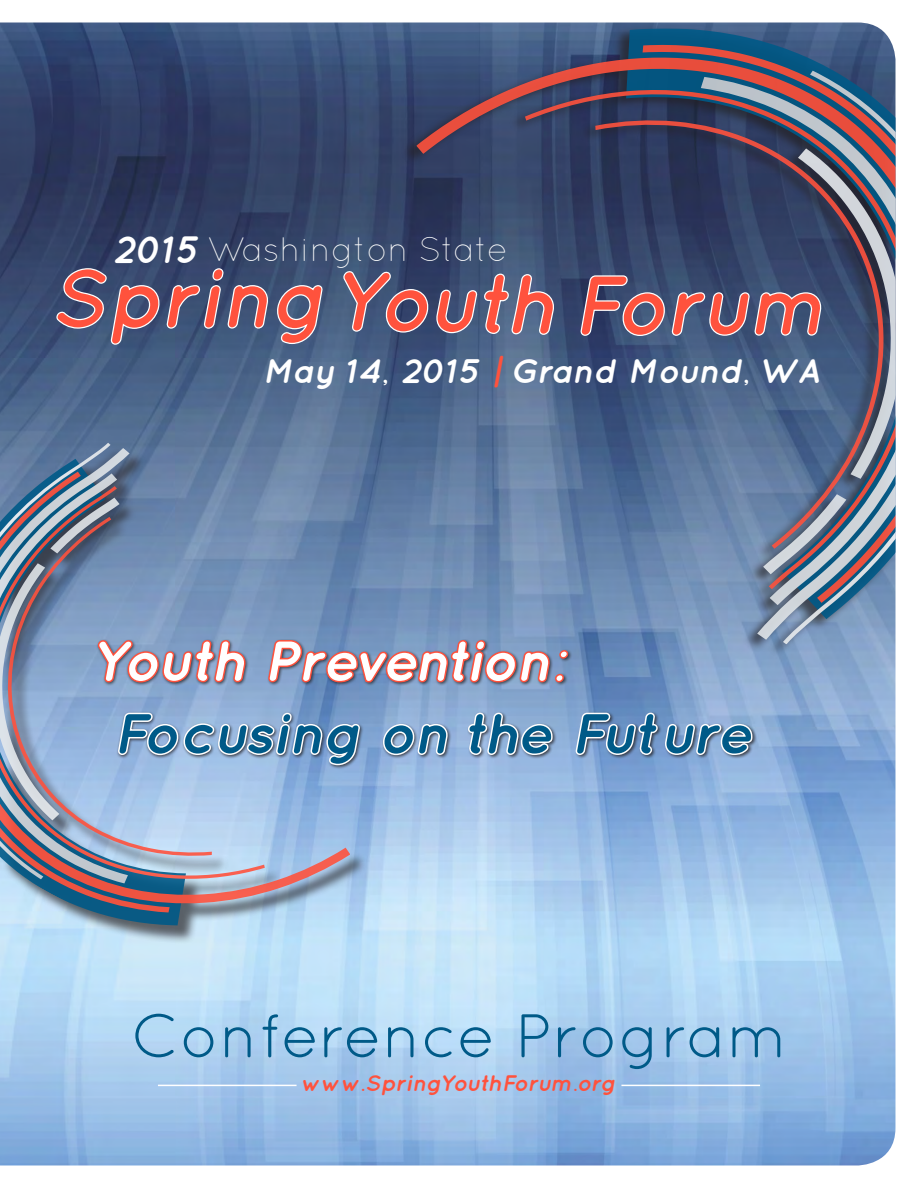
<style>
.page{position:relative;width:918px;height:1188px;background:#fff}
.page>*{position:absolute;margin:0;border:0;box-sizing:border-box;transform-origin:0 0}
.t1{font:italic 700 84.6px "Quicksand";color:#ff523d}
.main_content{font:61.5px "Quicksand";color:#005a88;scale:1.04 1}
.main_content-2{font:italic 700 56.1px "Quicksand";letter-spacing:-.02em;color:#005a88;scale:1.04 1}
.main_content-3{font:italic 700 56.1px "Quicksand";letter-spacing:-.05em;color:#fff;scale:1.04 1}
.t2{font:italic 700 37.95px "Quicksand";color:#fff}
.main_content-4{font:italic 700 34.05px "Quicksand";color:#fff;scale:1.04 1}
.t3{font:300 33.9px "Quicksand";color:#fff}
.main_content-5{font:italic 700 22.5px "Quicksand";letter-spacing:-.01em;color:#ff523d;scale:1.04 1}
.s1{color:#ff523d}
</style>
<div class="page">
<img style="left:0;top:22px;width:896px;height:1144px">
<svg style="left:343px;top:270px;width:58px;height:63px;background:#526686"></svg>
<svg style="left:55px;top:268px;width:214px;height:77px;background:#495b7e"></svg>
<svg style="left:277px;top:284px;width:45px;height:61px;background:#5b6e8e"></svg>
<div style="left:97px;top:639px;width:660px;height:131px;background:#231f20;opacity:.75"></div>
<svg style="left:577px;top:711px;width:80px;height:46px"></svg>
<svg style="left:665px;top:719px;width:89px;height:38px"></svg>
<div style="left:2px;top:446px;width:366px;height:498px;background:#231f20;opacity:.75"></div>
<svg style="left:0;top:904px;width:186px;height:21px;background:#749db5"></svg>
<svg style="left:170px;top:820px;width:180px;height:84px;background:#a5a6be"></svg>
<svg style="left:0;top:880px;width:170px;height:32px;background:#7c7f92"></svg>
<svg style="left:0;top:820px;width:265px;height:60px;background:#a6a8bc"></svg>
<svg style="left:0;top:448px;width:570px;height:372px;background:#8698b8"></svg>
<div style="left:401px;top:26px;width:494px;height:631px;background:#231f20;opacity:.75"></div>
<svg style="left:626px;top:28px;width:270px;height:591px;background:#3c6891"></svg>
<svg style="left:416px;top:56px;width:227px;height:310px;background:#484e6e"></svg>
<svg style="left:643px;top:44px;width:253px;height:559px;background:#5d5a72"></svg>
<svg style="left:783px;top:71px;width:113px;height:573px;background:#5c6886"></svg>
<svg style="left:525px;top:88px;width:371px;height:501px;background:#4d5a7c"></svg>
<svg style="left:671px;top:148px;width:225px;height:492px;background:#5c6b89"></svg>
<hr style="left:158px;top:1085px;width:139px;height:1px;background:#fff">
<hr style="left:621px;top:1085px;width:139px;height:1px;background:#fff">
<p class="t2" style="left:113px;top:227px;width:86px">2015</p>
<p class="t3" style="left:207px;top:230px;width:302px">Washington State</p>
<p class="t1" style="left:51px;top:248px;width:278px">Spring</p>
<p class="t1" style="left:339px;top:250px;width:220px;rotate:1deg">Youth</p>
<p class="t1" style="left:572px;top:255px;width:257px">Forum</p>
<p class="main_content-4" style="left:263px;top:350px;width:537px">May 14, 2015 <span class="s1">|</span> Grand Mound, WA</p>
<p class="main_content-3" style="left:96px;top:628px;width:453px">Youth Prevention:</p>
<p class="main_content-2" style="left:113px;top:700px;width:617px">Focusing on the Future</p>
<p class="main_content" style="left:131px;top:1001px;width:633px">Conference Program</p>
<p class="main_content-5" style="left:302px;top:1070px;width:304px">www.SpringYouthForum.org</p>
</div>
